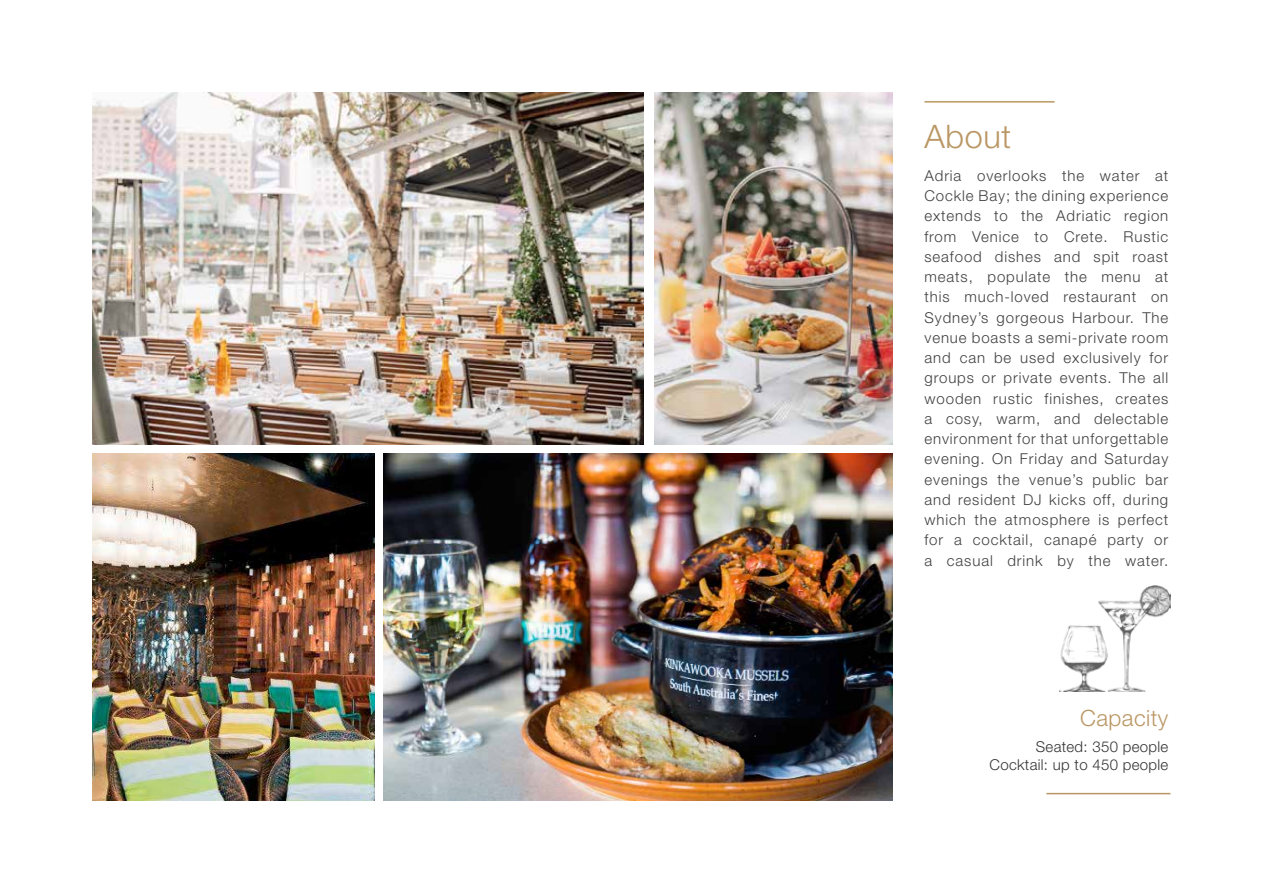
<style>
.page{position:relative;width:1263px;height:893px;background:#fff}
.page>*{position:absolute;margin:0;border:0;box-sizing:border-box;transform-origin:0 0}
.t1{font:300 32.4px "Helvetica Neue";letter-spacing:.02em;color:#ba9764}
.t2{font:300 22.5px "Helvetica Neue";letter-spacing:.02em;color:#ba9764}
.t3{font:300 15px/20.2px "Helvetica Neue";letter-spacing:.06em;color:#414141;text-align:justify}
.t4{font:300 15px/18px "Helvetica Neue";letter-spacing:.02em;color:#353535;text-align:right}
</style>
<div class="page">
<img style="left:654px;top:92px;width:238px;height:353px">
<img style="left:92px;top:92px;width:552px;height:353px">
<img style="left:92px;top:453px;width:282px;height:348px">
<hr style="left:924px;top:101px;width:130px;height:2px;background:#ba9764">
<hr style="left:1046px;top:793px;width:124px;height:1px;background:#ba9764">
<img style="left:1059px;top:586px;width:111px;height:106px">
<img style="left:383px;top:453px;width:509px;height:348px">
<h1 class="t1" style="left:924px;top:116px;width:88px">About</h1>
<p class="t3" style="left:924px;top:165px;width:245px">Adria overlooks the water at Cockle Bay; the dining experience extends to the Adriatic region from Venice to Crete. Rustic seafood dishes and spit roast meats, populate the menu at this much-loved restaurant on Sydney’s gorgeous Harbour. The venue boasts a semi-private room and can be used exclusively for groups or private events. The all wooden rustic finishes, creates a cosy, warm, and delectable environment for that unforgettable evening. On Friday and Saturday evenings the venue’s public bar and resident DJ kicks off, during which the atmosphere is perfect for a cocktail, canapé party or a casual drink by the water.</p>
<h2 class="t2" style="left:1080px;top:704px;width:90px">Capacity</h2>
<p class="t4" style="left:989px;top:737px;width:180px">Seated: 350 people<br>Cocktail: up to 450 people</p>
</div>
